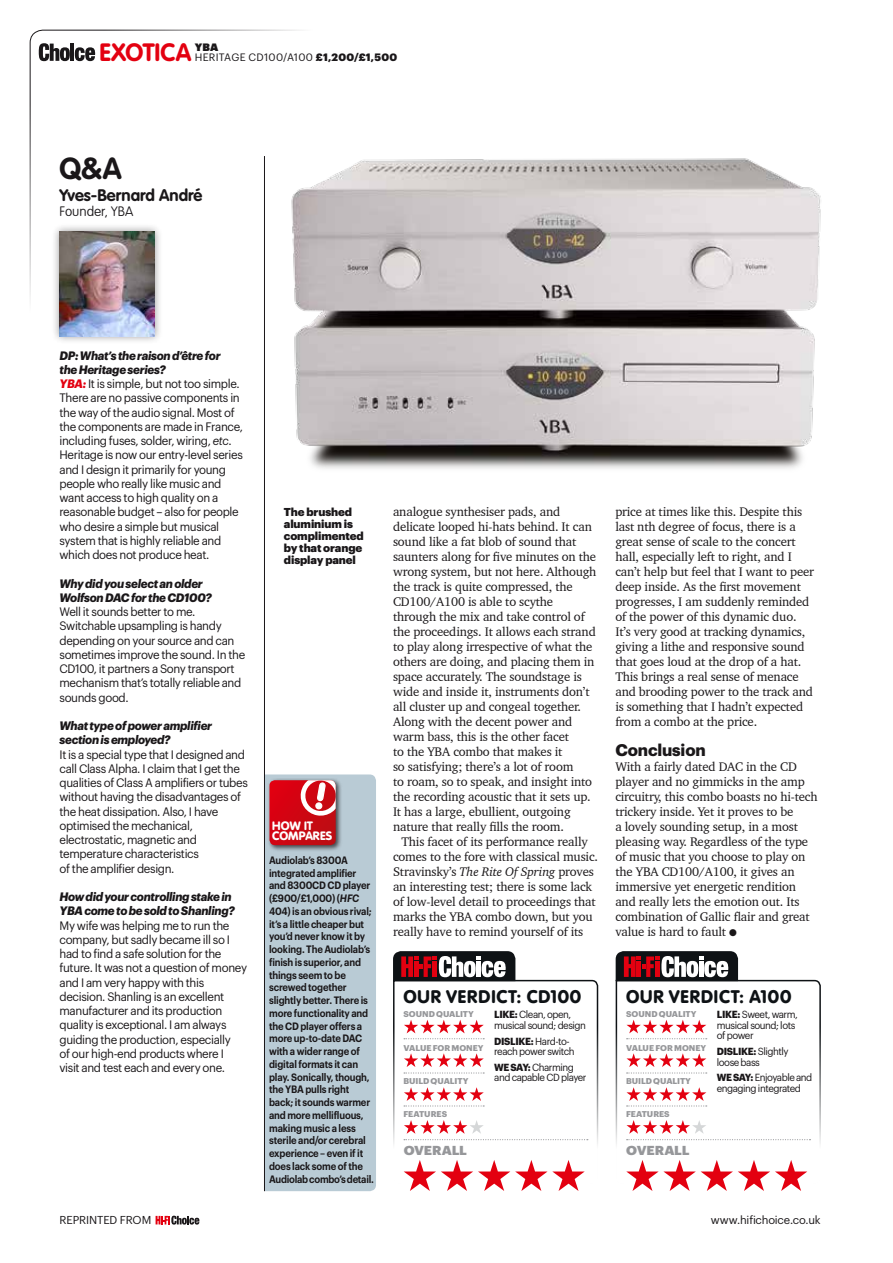
<style>
.page{position:relative;width:893px;height:1263px;background:#fff}
.page>*{position:absolute;margin:0;border:0;box-sizing:border-box;transform-origin:0 0}
.t1{font:700 30px "VAG Rounded Std";color:#1a1719}
.t2{font:700 24.75px "VAG Rounded Std";color:#e30010}
.t3{font:900 18px "VAG Rounded Std";letter-spacing:.05em;color:#0e1215}
.t4{font:700 16.5px "VAG Rounded Std";color:#1a1719}
.t5{font:700 16.5px "Graphik";letter-spacing:-.01em;color:#1a1719}
.t6{font:100 13.5px "VAG Rounded Std";color:#1a1719}
.t7{font:12.75px/15px "Charter BT";letter-spacing:-.015em;color:#1a1719}
.t8{font:900 12.75px "Graphik";letter-spacing:-.015em;color:#96979a;scale:1.05 1}
.t9{font:12px/14.2px "Graphik";letter-spacing:-.03em;color:#1a1719;scale:.96 1}
.t10{font:italic 700 12px/14.2px "Graphik";letter-spacing:-.025em;color:#1a1719;scale:.96 1}
.t11{font:900 12px/10.5px "VAG Rounded Std";letter-spacing:.01em;color:#fff}
.t12{font:900 11.25px/12px "Graphik";letter-spacing:-.01em;color:#1a1719}
.t13{font:11.25px "Graphik";letter-spacing:-.015em;color:#1a1719}
.t14{font:600 10.5px/12.8px "Graphik";letter-spacing:-.015em;color:#1a1719;scale:.9 1}
.t15{font:10.5px "Graphik";letter-spacing:.02em;color:#1a1719}
.t16{font:10.5px "Graphik Super";color:#1a1719}
.t17{font:10.2px/10.5px "Graphik";letter-spacing:-.05em;color:#1a1719;scale:.96 1}
.t18{font:700 8.25px "Graphik";letter-spacing:-.005em;color:#96979a}
.s1{font-weight:900}
.s2{font-weight:700;font-style:italic}
.s3{font-weight:700;font-style:italic;color:#e30010}
.s4{font-style:italic}
.s5{font-weight:700}
</style>
<div class="page">
<img style="left:294px;top:158px;width:527px;height:311px">
<div style="left:265px;top:774px;width:111px;height:417px;background:#b9cbd5"></div>
<hr style="left:264px;top:156px;width:1px;height:1035px;background:#1a1719">
<svg style="left:156px;top:1216px;width:44px;height:8px"></svg>
<div style="left:267px;top:778px;width:75px;height:74px;background:#1a1719;opacity:.75"></div>
<svg style="left:269px;top:780px;width:67px;height:65px;background:#d2242f"></svg>
<div style="left:315px;top:802px;width:8px;height:8px;border:1px solid #fff;border-radius:50%"></div>
<svg style="left:615px;top:951px;width:206px;height:240px"></svg>
<svg style="left:29px;top:29px;width:327px;height:327px"></svg>
<svg style="left:393px;top:951px;width:206px;height:240px"></svg>
<h2 class="t2" style="left:99px;top:38px;width:93px">EXOTICA</h2>
<p class="t15" style="left:195px;top:50px;width:204px">HERITAGE CD100/A100 <span class="s1">£1,200/£1,500</span></p>
<p class="t16" style="left:195px;top:39px;width:25px">YBA</p>
<h1 class="t1" style="left:60px;top:151px;width:64px">Q&amp;A</h1>
<p class="t4" style="left:60px;top:185px;width:144px">Yves-Bernard André</p>
<p class="t6" style="left:60px;top:203px;width:75px">Founder, YBA</p>
<p class="t9" style="left:60px;top:347px;width:193px"><span class="s2">DP: What’s the raison d’être for<br>the Heritage series?<br></span><span class="s3">YBA:</span> It is simple, but not too simple.<br>There are no passive components in the way of the audio signal. Most of the components are made in France, including fuses, solder, wiring, <span class="s4">etc</span>.<br>Heritage is now our entry-level series and I design it primarily for young people who really like music and want access to high quality on a reasonable budget – also for people who desire a simple but musical system that is highly reliable and which does not produce heat.</p>
<p class="t10" style="left:60px;top:575px;width:160px">Why did you select an older<br>Wolfson DAC for the CD100?</p>
<p class="t9" style="left:60px;top:604px;width:195px">Well it sounds better to me.<br>Switchable upsampling is handy depending on your source and can sometimes improve the sound. In the<br>CD100, it partners a Sony transport mechanism that’s totally reliable and sounds good.   </p>
<p class="t10" style="left:60px;top:717px;width:161px">What type of power amplifier section is employed?</p>
<p class="t9" style="left:60px;top:746px;width:198px">It is a special type that I designed and call Class Alpha. I claim that I get the qualities of Class A amplifiers or tubes without having the disadvantages of the heat dissipation. Also, I have optimised the mechanical, electrostatic, magnetic and temperature characteristics<br>of the amplifier design.</p>
<p class="t10" style="left:60px;top:889px;width:184px">How did your controlling stake in<br>YBA come to be sold to Shanling?</p>
<p class="t9" style="left:60px;top:917px;width:197px">My wife was helping me to run the company, but sadly became ill so I had to find a safe solution for the future. It was not a question of money and I am very happy with this decision. Shanling is an excellent manufacturer and its production quality is exceptional. I am always guiding the production, especially<br>of our high-end products where I<br>visit and test each and every one.</p>
<p class="t12" style="left:284px;top:505px;width:81px">The brushed aluminium is complimented by that orange display panel</p>
<p class="t11" style="left:272px;top:821px;width:61px">HOW IT<br>COMPARES</p>
<p class="t14" style="left:269px;top:853px;width:118px">Audiolab’s 8300A integrated amplifier and 8300CD CD player (£900/£1,000) (<span class="s4">HFC<br></span>404) is an obvious rival; it’s a little cheaper but you’d never know it by looking. The Audiolab’s finish is superior, and things seem to be screwed together slightly better. There is more functionality and the CD player offers a more up-to-date DAC with a wider range of digital formats it can play. Sonically, though, the YBA pulls right back; it sounds warmer and more mellifluous, making music a less sterile and/or cerebral experience – even if it does lack some of the<br>Audiolab combo’s detail.</p>
<p class="t7" style="left:393px;top:504px;width:205px">analogue synthesiser pads, and delicate looped hi-hats behind. It can sound like a fat blob of sound that saunters along for five minutes on the wrong system, but not here. Although the track is quite compressed, the CD100/A100 is able to scythe through the mix and take control of the proceedings. It allows each strand to play along irrespective of what the others are doing, and placing them in space accurately. The soundstage is wide and inside it, instruments don’t all cluster up and congeal together.<br>Along with the decent power and warm bass, this is the other facet<br>to the YBA combo that makes it<br>so satisfying; there’s a lot of room<br>to roam, so to speak, and insight into the recording acoustic that it sets up.<br>It has a large, ebullient, outgoing nature that really fills the room.</p>
<p class="t7" style="left:393px;top:834px;width:207px;text-indent:9px">This facet of its performance really comes to the fore with classical music.<br>Stravinsky’s <span class="s4">The Rite Of Spring</span> proves an interesting test; there is some lack of low-level detail to proceedings that marks the YBA combo down, but you really have to remind yourself of its</p>
<p class="t7" style="left:615px;top:504px;width:200px">price at times like this. Despite this last nth degree of focus, there is a great sense of scale to the concert hall, especially left to right, and I can’t help but feel that I want to peer deep inside. As the first movement progresses, I am suddenly reminded of the power of this dynamic duo.<br>It’s very good at tracking dynamics, giving a lithe and responsive sound that goes loud at the drop of a hat.<br>This brings a real sense of menace and brooding power to the track and is something that I hadn’t expected from a combo at the price.  </p>
<p class="t5" style="left:615px;top:737px;width:92px">Conclusion</p>
<p class="t7" style="left:615px;top:759px;width:204px">With a fairly dated DAC in the CD player and no gimmicks in the amp circuitry, this combo boasts no hi-tech trickery inside. Yet it proves to be<br>a lovely sounding setup, in a most pleasing way. Regardless of the type of music that you choose to play on the YBA CD100/A100, it gives an immersive yet energetic rendition and really lets the emotion out. Its combination of Gallic flair and great value is hard to fault ●</p>
<h3 class="t3" style="left:403px;top:985px;width:179px">OUR VERDICT: CD100</h3>
<p class="t18" style="left:403px;top:1008px;width:72px">SOUND QUALITY</p>
<p class="t18" style="left:403px;top:1041px;width:82px">VALUE FOR MONEY</p>
<p class="t18" style="left:403px;top:1075px;width:66px">BUILD QUALITY</p>
<p class="t18" style="left:403px;top:1108px;width:45px">FEATURES</p>
<p class="t8" style="left:404px;top:1141px;width:62px">OVERALL</p>
<p class="t17" style="left:494px;top:1008px;width:97px"><span class="s5">LIKE:</span> Clean, open, musical sound; design</p>
<p class="t17" style="left:494px;top:1035px;width:85px"><span class="s5">DISLIKE:</span> Hard-to&shy;reach power switch</p>
<p class="t17" style="left:494px;top:1061px;width:98px"><span class="s5">WE SAY:</span> Charming and capable CD player</p>
<h3 class="t3" style="left:626px;top:985px;width:167px">OUR VERDICT: A100</h3>
<p class="t18" style="left:626px;top:1008px;width:72px">SOUND QUALITY</p>
<p class="t18" style="left:626px;top:1041px;width:82px">VALUE FOR MONEY</p>
<p class="t18" style="left:626px;top:1075px;width:66px">BUILD QUALITY</p>
<p class="t18" style="left:626px;top:1108px;width:45px">FEATURES</p>
<p class="t8" style="left:626px;top:1141px;width:62px">OVERALL</p>
<p class="t17" style="left:717px;top:1008px;width:86px"><span class="s5">LIKE:</span> Sweet, warm, musical sound; lots of power</p>
<p class="t17" style="left:717px;top:1045px;width:76px"><span class="s5">DISLIKE:</span> Slightly loose bass</p>
<p class="t17" style="left:717px;top:1071px;width:101px"><span class="s5">WE SAY:</span> Enjoyable and engaging integrated</p>
<p class="t13" style="left:60px;top:1212px;width:93px">REPRINTED FROM</p>
<p class="t13" style="left:711px;top:1212px;width:111px">www.hifichoice.co.uk</p>
</div>
